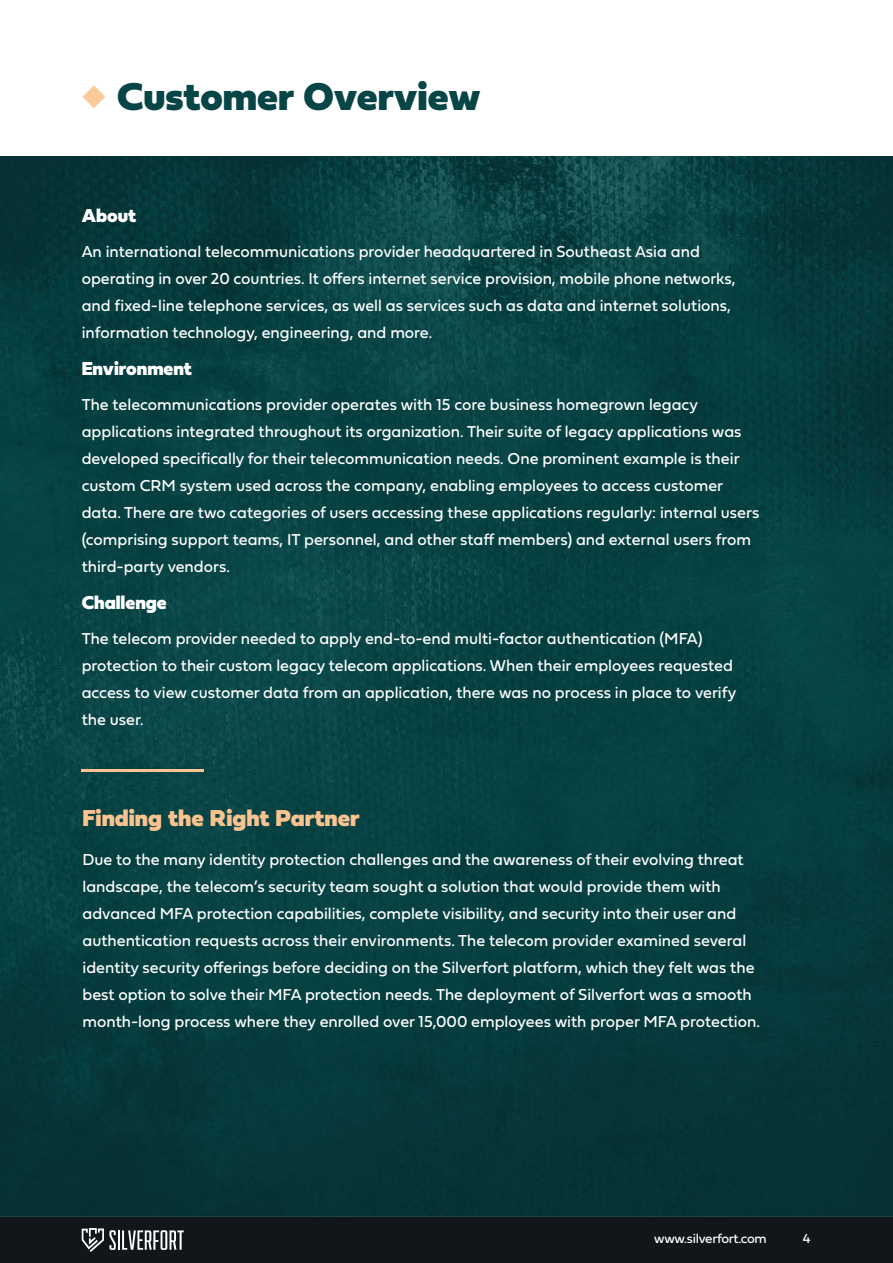
<style>
.page{position:relative;width:893px;height:1263px;background:#fff}
.page>*{position:absolute;margin:0;border:0;box-sizing:border-box;transform-origin:0 0}
.t1{font:40.5px "Fieldwork Geo Black";color:#084546}
.t2{font:24px "Fieldwork Geo Black";color:#fac38f}
.t3{font:19.5px "Fieldwork Geo Black";color:#fff}
.t4{font:16.5px/27px "Fieldwork Geo Regular";color:#fff}
.t5{font:13.5px "Fieldwork Geo Regular";letter-spacing:-.02em;color:#fff}
</style>
<div class="page">
<div style="left:0;top:1217px;width:893px;height:46px;background:#11161a"></div>
<hr style="left:118px;top:1230px;width:2px;height:20px;background:#fff">
<svg style="left:122px;top:1230px;width:62px;height:20px"></svg>
<svg style="left:82px;top:1228px;width:34px;height:24px"></svg>
<svg style="left:83px;top:85px;width:22px;height:23px"></svg>
<img style="left:0;top:156px;width:893px;height:1061px">
<hr style="left:82px;top:769px;width:122px;height:2px;background:#fac38f">
<h1 class="t1" style="left:117px;top:60px;width:365px">Customer Overview</h1>
<p class="t3" style="left:82px;top:198px;width:56px">About</p>
<p class="t4" style="left:82px;top:237px;width:655px">An international telecommunications provider headquartered in Southeast Asia and operating in over 20 countries. It offers internet service provision, mobile phone networks, and fixed-line telephone services, as well as services such as data and internet solutions, information technology, engineering, and more.</p>
<p class="t3" style="left:82px;top:351px;width:112px">Environment</p>
<p class="t4" style="left:82px;top:390px;width:679px">The telecommunications provider operates with 15 core business homegrown legacy applications integrated throughout its organization. Their suite of legacy applications was developed specifically for their telecommunication needs. One prominent example is their custom CRM system used across the company, enabling employees to access customer data. There are two categories of users accessing these applications regularly: internal users (comprising support teams, IT personnel, and other staff members) and external users from third-party vendors.</p>
<p class="t3" style="left:82px;top:585px;width:87px">Challenge</p>
<p class="t4" style="left:82px;top:624px;width:656px">The telecom provider needed to apply end-to-end multi-factor authentication (MFA) protection to their custom legacy telecom applications. When their employees requested access to view customer data from an application, there was no process in place to verify the user.</p>
<h2 class="t2" style="left:82px;top:797px;width:279px">Finding the Right Partner</h2>
<p class="t4" style="left:82px;top:846px;width:679px">Due to the many identity protection challenges and the awareness of their evolving threat landscape, the telecom’s security team sought a solution that would provide them with advanced MFA protection capabilities, complete visibility, and security into their user and authentication requests across their environments. The telecom provider examined several identity security offerings before deciding on the Silverfort platform, which they felt was the best option to solve their MFA protection needs. The deployment of Silverfort was a smooth month-long process where they enrolled over 15,000 employees with proper MFA protection.</p>
<p class="t5" style="left:654px;top:1228px;width:114px">www.silverfort.com</p>
<p class="t5" style="left:803px;top:1228px;width:9px">4</p>
</div>
